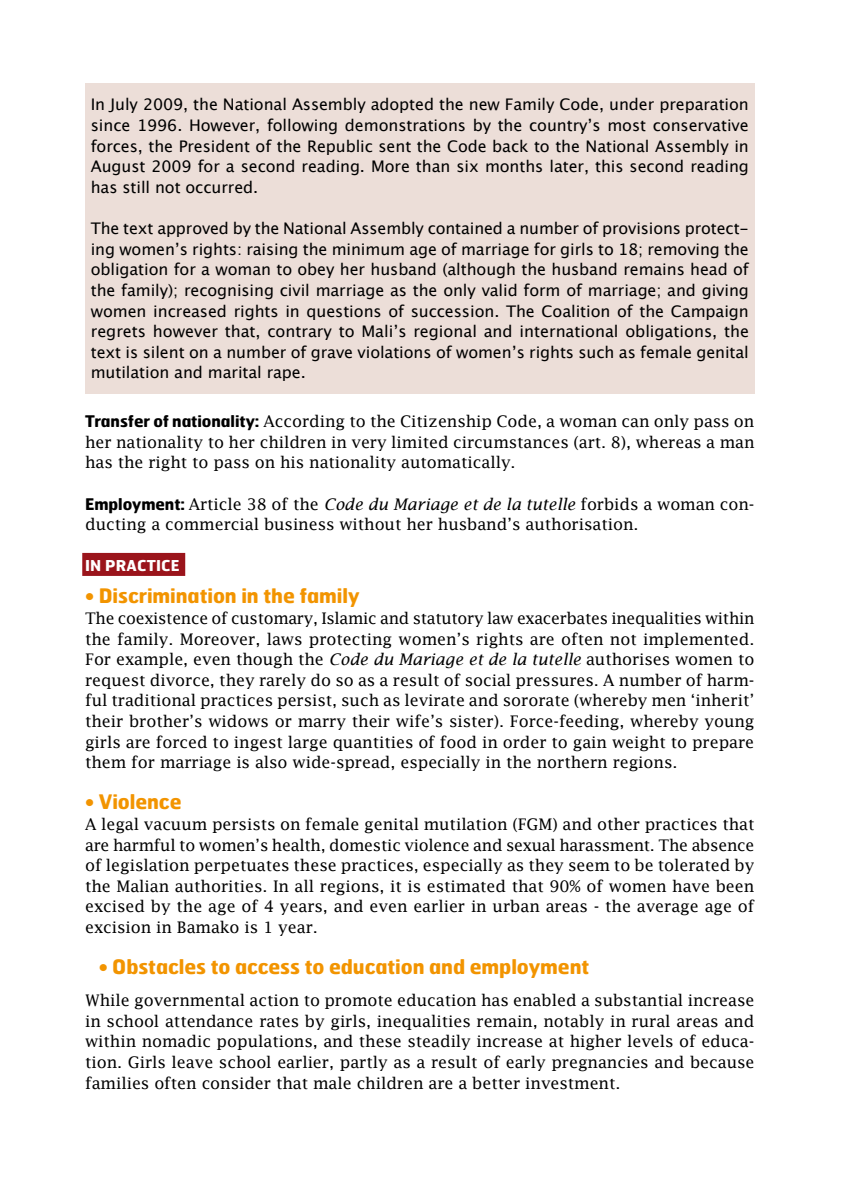
<style>
.page{position:relative;width:851px;height:1191px;background:#fff}
.page>*{position:absolute;margin:0;border:0;box-sizing:border-box;transform-origin:0 0}
.t1{font:700 20px "Hermes";letter-spacing:-.005em;color:#f29400}
.t2{font:16px/20.6px "Lucida Fax";letter-spacing:-.005em;color:#000;text-align:justify}
.t3{font:16px/20.6px "Lucida Grande";letter-spacing:-.005em;color:#000;text-align:justify}
.t4{font:700 15px "Hermes";color:#fff}
.s1{font-family:"Hermes";font-weight:700}
.s2{font-style:italic}
</style>
<div class="page">
<div style="left:82px;top:553px;width:103px;height:23px;background:#9a141b"></div>
<div style="left:85px;top:83px;width:669px;height:310px;background:#ecded8"></div>
<p class="t3" style="left:91px;top:95px;width:659px">In July 2009, the National Assembly adopted the new Family Code, under preparation since 1996. However, following demonstrations by the country’s most conservative forces, the President of the Republic sent the Code back to the National Assembly in August 2009 for a second reading. More than six months later, this second reading has still not occurred.</p>
<p class="t3" style="left:91px;top:218px;width:659px">The text approved by the National Assembly contained a number of provisions protect&shy;ing women’s rights: raising the minimum age of marriage for girls to 18; removing the obligation for a woman to obey her husband (although the husband remains head of the family); recognising civil marriage as the only valid form of marriage; and giving women increased rights in questions of succession. The Coalition of the Campaign regrets however that, contrary to Mali’s regional and international obligations, the text is silent on a number of grave violations of women’s rights such as female genital mutilation and marital rape.</p>
<p class="t2" style="left:85px;top:411px;width:670px"><span class="s1">Transfer of nationality:</span> According to the Citizenship Code, a woman can only pass on her nationality to her children in very limited circumstances (art. 8), whereas a man has the right to pass on his nationality automatically.</p>
<p class="t2" style="left:85px;top:493px;width:670px"><span class="s1">Employment:</span> Article 38 of the <span class="s2">Code du Mariage et de la tutelle</span> forbids a woman con&shy;ducting a commercial business without her husband’s authorisation.</p>
<p class="t4" style="left:85px;top:556px;width:86px">IN PRACTICE</p>
<p class="t1" style="left:85px;top:583px;width:276px">• Discrimination in the family</p>
<p class="t2" style="left:85px;top:608px;width:670px">The coexistence of customary, Islamic and statutory law exacerbates inequalities within the family. Moreover, laws protecting women’s rights are often not implemented.<br>For example, even though the <span class="s2">Code du Mariage et de la tutelle</span> authorises women to request divorce, they rarely do so as a result of social pressures. A number of harm&shy;ful traditional practices persist, such as levirate and sororate (whereby men ‘inherit’ their brother’s widows or marry their wife’s sister). Force-feeding, whereby young girls are forced to ingest large quantities of food in order to gain weight to prepare them for marriage is also wide-spread, especially in the northern regions.</p>
<p class="t1" style="left:85px;top:789px;width:98px">• Violence</p>
<p class="t2" style="left:85px;top:814px;width:671px">A legal vacuum persists on female genital mutilation (FGM) and other practices that are harmful to women’s health, domestic violence and sexual harassment. The absence of legislation perpetuates these practices, especially as they seem to be tolerated by the Malian authorities. In all regions, it is estimated that 90% of women have been excised by the age of 4 years, and even earlier in urban areas - the average age of excision in Bamako is 1 year.</p>
<p class="t1" style="left:99px;top:954px;width:492px">• Obstacles to access to education and employment</p>
<p class="t2" style="left:85px;top:990px;width:670px">While governmental action to promote education has enabled a substantial increase in school attendance rates by girls, inequalities remain, notably in rural areas and within nomadic populations, and these steadily increase at higher levels of educa&shy;tion. Girls leave school earlier, partly as a result of early pregnancies and because families often consider that male children are a better investment.</p>
</div>
